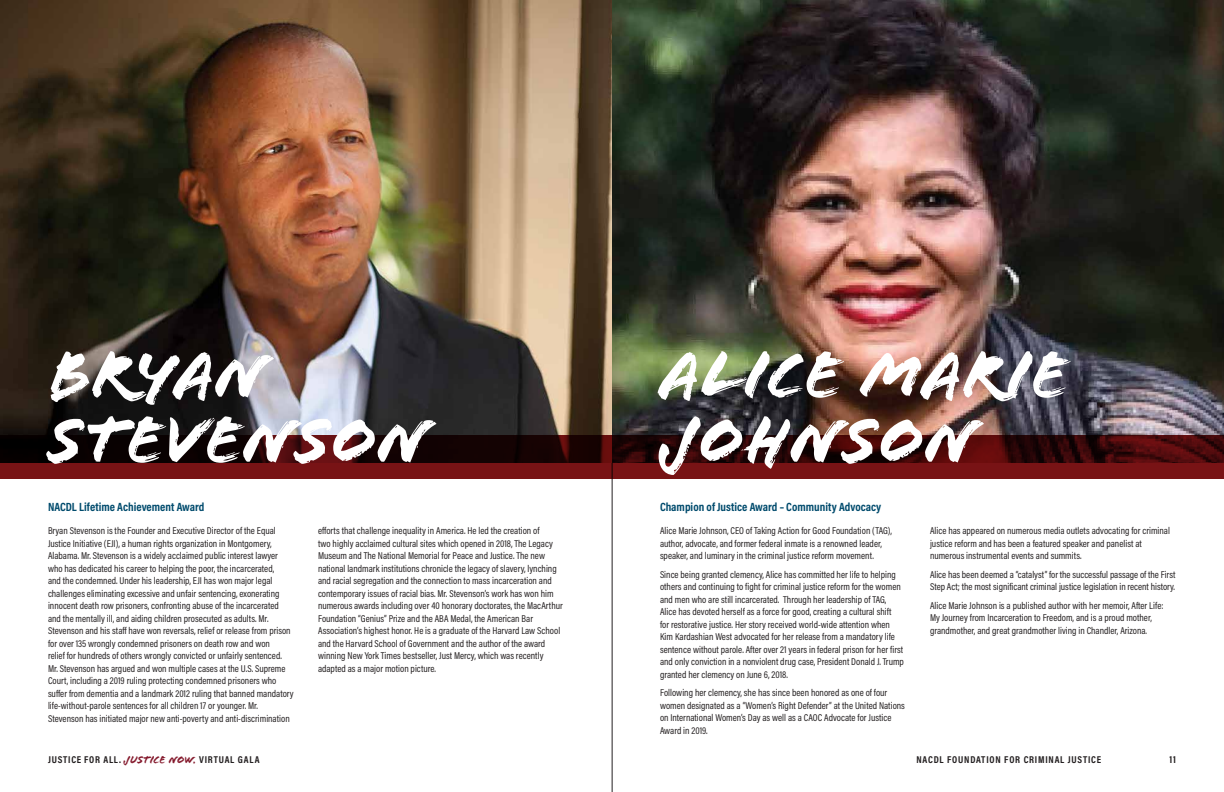
<style>
.page{position:relative;width:1224px;height:792px;background:#fff}
.page>*{position:absolute;margin:0;border:0;box-sizing:border-box;transform-origin:0 0}
.t1{font:70px/65px "Flood Std";color:#fff}
.t2{font:12px "Acumin Variable Concept";letter-spacing:-.075em;color:#004b6d}
.t3{font:10px/12.5px "Acumin Variable Concept";letter-spacing:-.09em;color:#231f20}
.t4{font:10px "Acumin Variable Concept";letter-spacing:-.055em;color:#231f20}
.t5{font:10px "Acumin Variable Concept";letter-spacing:-.115em;color:#231f20}
.s1{font-family:"Flood Std";font-size:11.2px;color:#84192c}
</style>
<div class="page">
<hr style="left:612px;top:0;width:1px;height:792px;background:#231f20">
<img style="left:612px;top:0;width:612px;height:436px">
<img style="left:0;top:0;width:612px;height:436px">
<svg style="left:0;top:436px;width:1224px;height:43px;background:#450a0b"></svg>
<h1 class="t1" style="left:48px;top:343px;width:383px">BRYAN<br>STEVENSON</h1>
<h1 class="t1" style="left:660px;top:343px;width:410px">ALICE MARIE<br>JOHNSON</h1>
<p class="t2" style="left:48px;top:498px;width:159px">NACDL Lifetime Achievement Award</p>
<p class="t2" style="left:660px;top:498px;width:223px">Champion of Justice Award – Community Advocacy</p>
<p class="t3" style="left:48px;top:524px;width:248px">Bryan Stevenson is the Founder and Executive Director of the Equal Justice Initiative (EJI), a human rights organization in Montgomery, Alabama. Mr. Stevenson is a widely acclaimed public interest lawyer who has dedicated his career to helping the poor, the incarcerated,<br>and the condemned. Under his leadership, EJI has won major legal challenges eliminating excessive and unfair sentencing, exonerating innocent death row prisoners, confronting abuse of the incarcerated and the mentally ill, and aiding children prosecuted as adults. Mr.<br>Stevenson and his staff have won reversals, relief or release from prison for over 135 wrongly condemned prisoners on death row and won<br>relief for hundreds of others wrongly convicted or unfairly sentenced.<br>Mr. Stevenson has argued and won multiple cases at the U.S. Supreme Court, including a 2019 ruling protecting condemned prisoners who suffer from dementia and a landmark 2012 ruling that banned mandatory life-without-parole sentences for all children 17 or younger. Mr.<br>Stevenson has initiated major new anti-poverty and anti-discrimination</p>
<p class="t3" style="left:318px;top:524px;width:247px">efforts that challenge inequality in America. He led the creation of<br>two highly acclaimed cultural sites which opened in 2018, The Legacy Museum and The National Memorial for Peace and Justice. The new national landmark institutions chronicle the legacy of slavery, lynching and racial segregation and the connection to mass incarceration and contemporary issues of racial bias. Mr. Stevenson’s work has won him numerous awards including over 40 honorary doctorates, the MacArthur Foundation “Genius” Prize and the ABA Medal, the American Bar Association’s highest honor. He is a graduate of the Harvard Law School and the Harvard School of Government and the author of the award winning New York Times bestseller, Just Mercy, which was recently adapted as a major motion picture.</p>
<p class="t3" style="left:660px;top:524px;width:234px">Alice Marie Johnson, CEOof Taking Action for Good Foundation (TAG), author, advocate, and former federal inmate is a renowned leader, speaker, and luminary in the criminal justice reform movement.</p>
<p class="t3" style="left:660px;top:568px;width:247px">Since being granted clemency, Alice has committed her life to helping others and continuing to fight for criminal justice reform for the women and men who are still incarcerated. Through her leadership of TAG, Alice has devoted herself as a force for good, creating a cultural shift<br>for restorative justice. Her story received world-wide attention when Kim Kardashian West advocated for her release from a mandatory life sentence without parole. After over 21 years in federal prison for her first and only conviction in a nonviolent drug case, President Donald J. Trump granted her clemency on June 6, 2018.</p>
<p class="t3" style="left:660px;top:686px;width:247px">Following her clemency, she has since been honored as one of four women designated as a “Women’s Right Defender” at the United Nations on International Women’s Day as well as a CAOC Advocate for Justice Award in 2019.</p>
<p class="t3" style="left:930px;top:524px;width:242px">Alice has appeared on numerous media outlets advocating for criminal justice reform and has been a featured speaker and panelist at numerous instrumental events and summits.</p>
<p class="t3" style="left:930px;top:568px;width:247px">Alice has been deemed a “catalyst” for the successful passage of the First<br>Step Act; the most significant criminal justice legislation in recent history.</p>
<p class="t3" style="left:930px;top:599px;width:235px">Alice Marie Johnson is a published author with her memoir, After Life:<br>My Journey from Incarceration to Freedom, and is a proud mother, grandmother, and great grandmother living in Chandler, Arizona.</p>
<p class="t4" style="left:48px;top:753px;width:215px">JUSTICE FOR ALL. <span class="s1">JUSTICE NOW.</span> VIRTUAL GALA</p>
<p class="t5" style="left:916px;top:753px;width:188px">NACDL FOUNDATION FOR CRI MI NAL JUSTICE</p>
<p class="t3" style="left:1170px;top:753px;width:8px">11</p>
</div>
